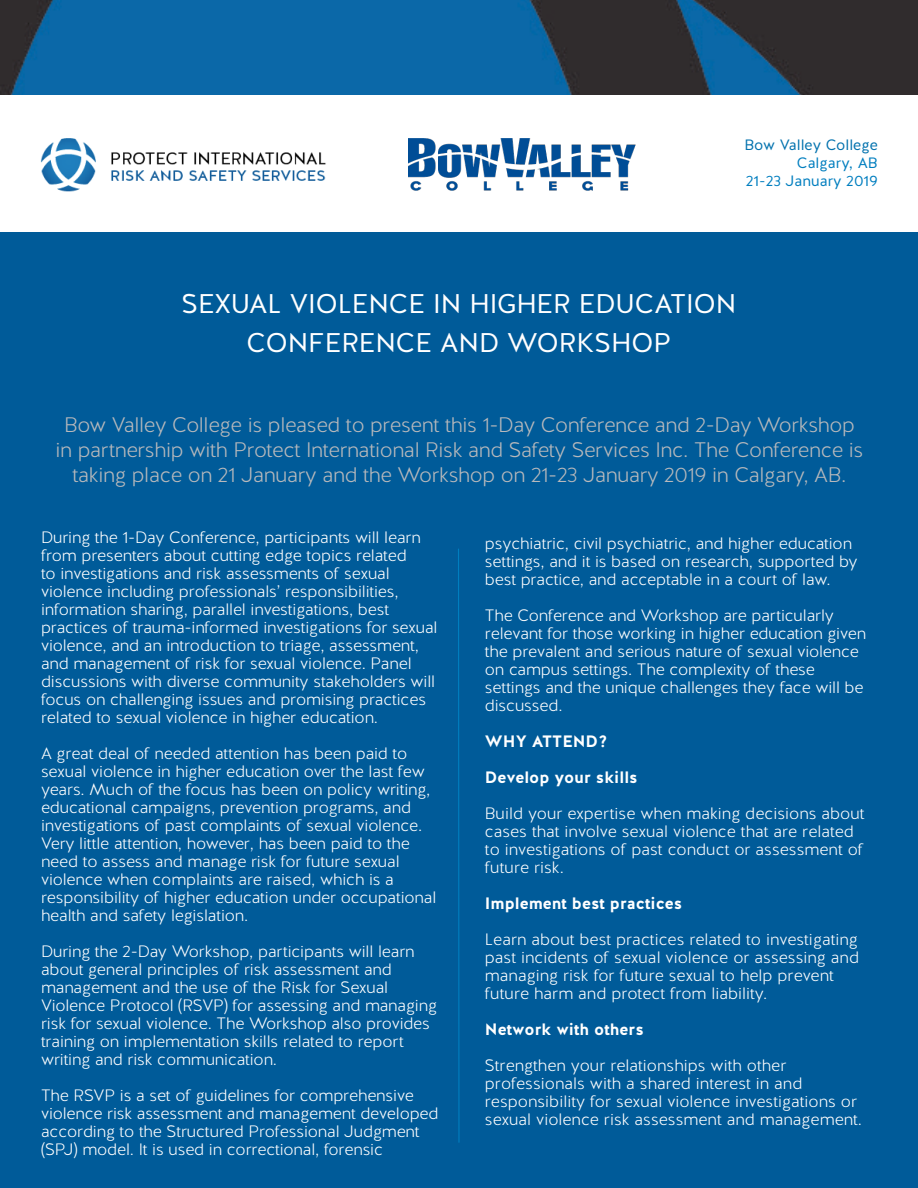
<style>
.page{position:relative;width:918px;height:1188px;background:#fff}
.page>*{position:absolute;margin:0;border:0;box-sizing:border-box;transform-origin:0 0}
.t1{font:27px "Halis GR";color:#fff}
.t2{font:300 21px/25.2px "Halis GR";letter-spacing:-.02em;color:#b8b9bc;text-align:center}
.t3{font:300 16.5px/18px "Halis GR";letter-spacing:-.01em;color:#fff}
.t4{font:700 16.5px "Halis GR";color:#fff}
.t5{font:15px "Halis GR";color:#007ebf}
.t6{font:15px "Halis GR";color:#0372ae}
</style>
<div class="page">
<div style="left:0;top:233px;width:918px;height:955px;background:#005b99"></div>
<svg style="left:458px;top:548px;width:2px;height:595px"></svg>
<img style="left:40px;top:138px;width:286px;height:54px">
<img style="left:0;top:0;width:918px;height:94px">
<img style="left:408px;top:138px;width:227px;height:52px">
<p class="t6" style="left:744px;top:135px;width:135px">Bow Valley College</p>
<p class="t5" style="left:797px;top:153px;width:82px">Calgary, AB</p>
<p class="t5" style="left:746px;top:171px;width:133px">21-23 January 2019</p>
<p class="t1" style="left:182px;top:287px;width:556px">SEXUAL VIOLENCE IN HIGHER EDUCATION</p>
<p class="t1" style="left:247px;top:326px;width:426px">CONFERENCE AND WORKSHOP</p>
<p class="t2" style="left:56px;top:413px;width:810px">Bow Valley College is pleased to present this 1-Day Conference and 2-Day Workshop in partnership with Protect International Risk and Safety Services Inc. The Conference is taking place on 21 January and the Workshop on 21-23 January 2019 in Calgary, AB.</p>
<p class="t3" style="left:41px;top:529px;width:398px">During the 1-Day Conference, participants will learn from presenters about cutting edge topics related<br>to investigations and risk assessments of sexual violence including professionals’ responsibilities, information sharing, parallel investigations, best practices of trauma-informed investigations for sexual violence, and an introduction to triage, assessment, and management of risk for sexual violence. Panel discussions with diverse community stakeholders will focus on challenging issues and promising practices related to sexual violence in higher education.</p>
<p class="t3" style="left:41px;top:745px;width:397px">A great deal of needed attention has been paid to sexual violence in higher education over the last few years. Much of the focus has been on policy writing, educational campaigns, prevention programs, and investigations of past complaints of sexual violence.<br>Very little attention, however, has been paid to the need to assess and manage risk for future sexual violence when complaints are raised, which is a responsibility of higher education under occupational health and safety legislation.</p>
<p class="t3" style="left:41px;top:943px;width:398px">During the 2-Day Workshop, participants will learn about general principles of risk assessment and management and the use of the Risk for Sexual Violence Protocol (RSVP) for assessing and managing risk for sexual violence. The Workshop also provides training on implementation skills related to report writing and risk communication.</p>
<p class="t3" style="left:41px;top:1087px;width:399px">The RSVP is a set of guidelines for comprehensive violence risk assessment and management developed according to the Structured Professional Judgment (SPJ) model. It is used in correctional, forensic</p>
<p class="t3" style="left:485px;top:535px;width:374px">psychiatric, civil psychiatric, and higher education settings, and it is based on research, supported by best practice, and acceptable in a court of law.</p>
<p class="t3" style="left:485px;top:607px;width:383px">The Conference and Workshop are particularly relevant for those working in higher education given the prevalent and serious nature of sexual violence on campus settings. The complexity of these settings and the unique challenges they face will be discussed.</p>
<p class="t4" style="left:485px;top:730px;width:124px">WHY ATTEND?</p>
<p class="t4" style="left:485px;top:766px;width:154px">Develop your skills</p>
<p class="t3" style="left:485px;top:805px;width:381px">Build your expertise when making decisions about cases that involve sexual violence that are related to investigations of past conduct or assessment of future risk.</p>
<p class="t4" style="left:485px;top:892px;width:199px">Implement best practices</p>
<p class="t3" style="left:485px;top:931px;width:376px">Learn about best practices related to investigating past incidents of sexual violence or assessing and managing risk for future sexual to help prevent future harm and protect from liability.</p>
<p class="t4" style="left:485px;top:1018px;width:160px">Network with others</p>
<p class="t3" style="left:485px;top:1057px;width:379px">Strengthen your relationships with other professionals with a shared interest in and responsibility for sexual violence investigations or sexual violence risk assessment and management.</p>
</div>
